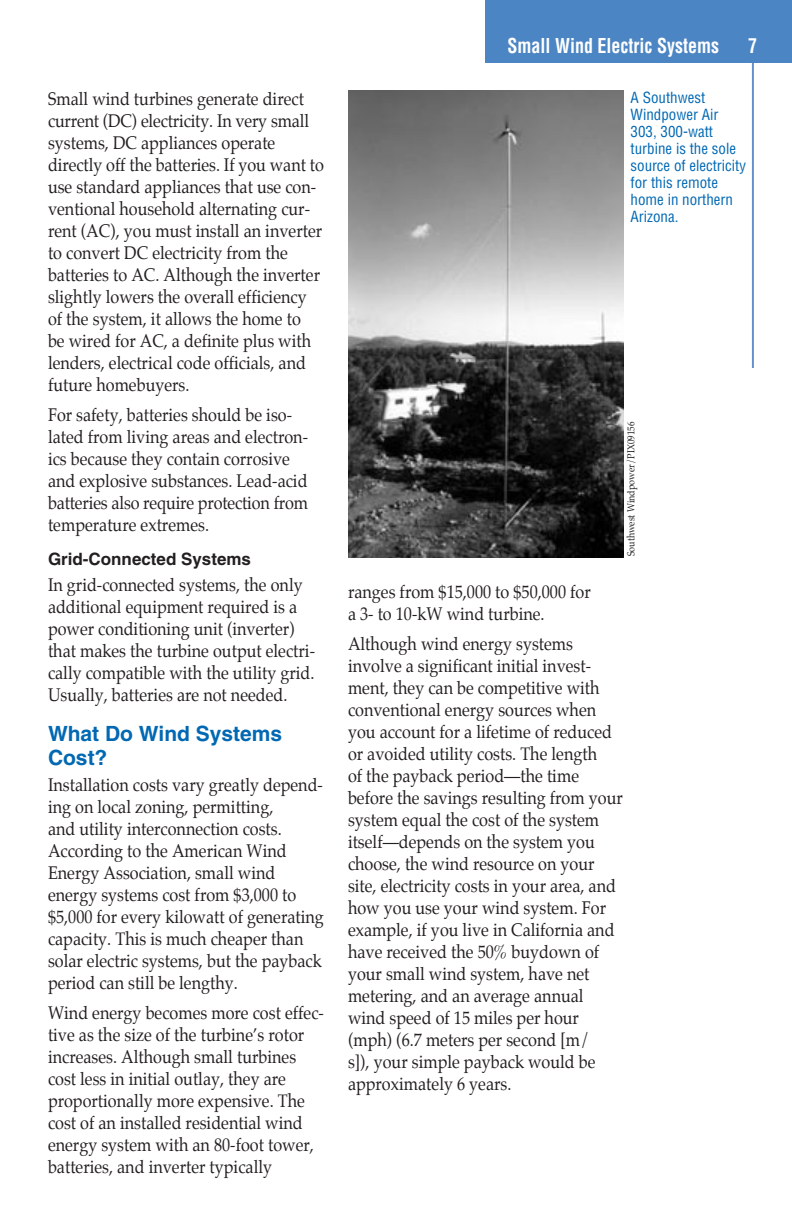
<style>
.page{position:relative;width:792px;height:1224px;background:#fff}
.page>*{position:absolute;margin:0;border:0;box-sizing:border-box;transform-origin:0 0}
.t1{font:700 21px/24px "Helvetica";color:#0168b3}
.t2{font:700 condensed 20px "Helvetica";color:#fff;scale:.9 1}
.t3{font:18px/22px "Palatino";color:#231f20;scale:.9 1}
.t4{font:700 17px "Helvetica";color:#231f20}
.t5{font:condensed 15px/17px "Helvetica";color:#0168b3}
.t6{font:10px "Palatino";color:#231f20;scale:.9 1}
</style>
<div class="page">
<hr style="left:752px;top:18px;width:2px;height:350px;background:#6692cb">
<div style="left:485px;top:0;width:307px;height:63px;background:#4c85c3"></div>
<img style="left:348px;top:90px;width:276px;height:467px">
<p class="t3" style="left:48px;top:88px;width:308px">Small wind turbines generate direct current (DC) electricity. In very small systems, DC appliances operate directly off the batteries. If you want to use standard appliances that use con&shy;ventional household alternating cur&shy;rent (AC), you must install an inverter to convert DC electricity from the batteries to AC. Although the inverter slightly lowers the overall efficiency of the system, it allows the home to<br>be wired for AC, a definite plus with lenders, electrical code officials, and future homebuyers.</p>
<p class="t3" style="left:48px;top:404px;width:291px">For safety, batteries should be iso&shy;lated from living areas and electron&shy;ics because they contain corrosive and explosive substances. Lead-acid batteries also require protection from temperature extremes.</p>
<p class="t4" style="left:48px;top:548px;width:205px">Grid-Connected Systems</p>
<p class="t3" style="left:48px;top:574px;width:298px">In grid-connected systems, the only additional equipment required is a power conditioning unit (inverter) that makes the turbine output electri&shy;cally compatible with the utility grid.<br>Usually, batteries are not needed.</p>
<p class="t1" style="left:48px;top:721px;width:236px">What Do Wind Systems<br>Cost?</p>
<p class="t3" style="left:48px;top:774px;width:308px">Installation costs vary greatly depend&shy;ing on local zoning, permitting,<br>and utility interconnection costs.<br>According to the American Wind Energy Association, small wind energy systems cost from $3,000 to $5,000 for every kilowatt of generating capacity. This is much cheaper than solar electric systems, but the payback period can still be lengthy.</p>
<p class="t3" style="left:48px;top:1002px;width:308px">Wind energy becomes more cost effec&shy;tive as the size of the turbine’s rotor increases. Although small turbines cost less in initial outlay, they are proportionally more expensive. The cost of an installed residential wind energy system with an 80-foot tower, batteries, and inverter typically</p>
<p class="t2" style="left:508px;top:33px;width:236px">Small Wind Electric Systems</p>
<p class="t5" style="left:631px;top:89px;width:117px">A Southwest<br>Windpower Air<br>303, 300-watt turbine is the sole source of electricity for this remote home in northern<br>Arizona.</p>
<p class="t6" style="left:625px;top:556px;width:151px;rotate:-90deg">Southwest Windpower/PIX09156</p>
<p class="t3" style="left:348px;top:581px;width:271px">ranges from $15,000 to $50,000 for a 3- to 10-kW wind turbine.</p>
<p class="t3" style="left:348px;top:633px;width:307px">Although wind energy systems involve a significant initial invest&shy;ment, they can be competitive with conventional energy sources when you account for a lifetime of reduced or avoided utility costs. The length<br>of the payback period—the time before the savings resulting from your system equal the cost of the system itself—depends on the system you choose, the wind resource on your site, electricity costs in your area, and how you use your wind system. For example, if you live in California and have received the 50% buydown of your small wind system, have net metering, and an average annual wind speed of 15 miles per hour (mph) (6.7 meters per second [m/<br>s]), your simple payback would be approximately 6 years.</p>
</div>
